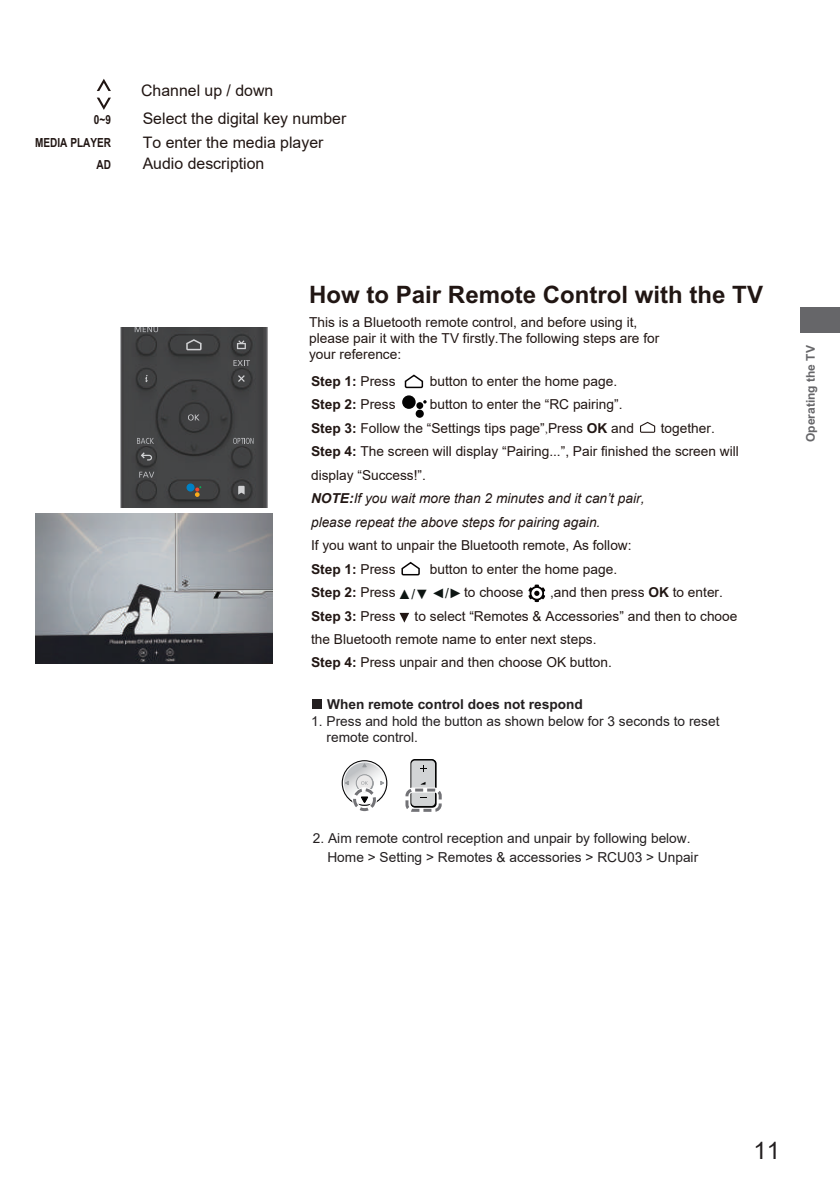
<style>
.page{position:relative;width:840px;height:1191px;background:#fff}
.page>*{position:absolute;margin:0;border:0;box-sizing:border-box;transform-origin:0 0}
.t1{font:700 24px "Arial";color:#211613}
.t2{font:24px "Arial";color:#231f20}
.t3{font:15.8px/23.8px "Arial";color:#211613}
.t4{font:13.6px/23.4px "Arial";color:#211613}
.t5{font:13.6px/16.4px "Arial";color:#231f20}
.t6{font:700 13.6px "Arial";color:#211613}
.t7{font:700 13.6px "Arial";color:#231f20}
.t8{font:13.6px "Arial";color:#0d1512}
.t9{font:700 12.6px "Arial";color:#211613;scale:.8 1}
.t10{font:700 12px "Arial";color:#666669}
.s1{font-weight:400}
.s2{font-weight:700}
.s3{font-family:"Adobe Song Std";font-weight:300}
.s4{font-weight:700;font-style:italic}
.s5{font-style:italic}
</style>
<div class="page">
<div style="left:800px;top:308px;width:39px;height:25px;background:#666669"></div>
<svg style="left:97px;top:79px;width:14px;height:12px"></svg>
<svg style="left:97px;top:98px;width:14px;height:12px"></svg>
<svg style="left:399px;top:613px;width:10px;height:9px"></svg>
<svg style="left:404px;top:374px;width:20px;height:15px"></svg>
<svg style="left:401px;top:561px;width:19px;height:15px"></svg>
<svg style="left:528px;top:584px;width:17px;height:18px"></svg>
<svg style="left:640px;top:422px;width:14px;height:11px"></svg>
<div style="left:402px;top:395px;width:13px;height:14px;background:#030303;border-radius:50%"></div>
<div style="left:415px;top:409px;width:8px;height:9px;background:#030303;border-radius:50%"></div>
<div style="left:416px;top:402px;width:7px;height:7px;background:#030303;border-radius:50%"></div>
<img style="left:35px;top:514px;width:237px;height:149px">
<img style="left:120px;top:327px;width:147px;height:181px">
<svg style="left:188px;top:414px;width:11px;height:6px"></svg>
<svg style="left:141px;top:452px;width:11px;height:8px"></svg>
<svg style="left:145px;top:375px;width:3px;height:7px"></svg>
<svg style="left:238px;top:375px;width:7px;height:7px"></svg>
<svg style="left:186px;top:339px;width:15px;height:11px"></svg>
<svg style="left:237px;top:340px;width:9px;height:9px"></svg>
<svg style="left:195px;top:486px;width:6px;height:11px"></svg>
<div style="left:186px;top:483px;width:8px;height:8px;background:#0081c5;border-radius:50%"></div>
<svg style="left:238px;top:486px;width:6px;height:8px"></svg>
<svg style="left:135px;top:327px;width:23px;height:5px"></svg>
<svg style="left:233px;top:360px;width:17px;height:6px"></svg>
<svg style="left:137px;top:438px;width:17px;height:6px"></svg>
<svg style="left:139px;top:472px;width:15px;height:5px"></svg>
<svg style="left:233px;top:438px;width:20px;height:6px"></svg>
<svg style="left:342px;top:760px;width:44px;height:45px"></svg>
<div style="left:342px;top:760px;width:45px;height:45px;border:1px solid #030303;border-radius:50%"></div>
<svg style="left:343px;top:762px;width:42px;height:42px"></svg>
<div style="left:343px;top:762px;width:42px;height:42px;border:1px solid #fff;border-radius:50%"></div>
<svg style="left:361px;top:763px;width:6px;height:4px"></svg>
<svg style="left:344px;top:780px;width:5px;height:5px"></svg>
<svg style="left:380px;top:780px;width:4px;height:5px"></svg>
<div style="left:356px;top:775px;width:17px;height:17px;border:1px solid #989b9e;border-radius:50%"></div>
<div style="left:356px;top:774px;width:16px;height:17px;background:#eae9e9;border-radius:50%"></div>
<div style="left:356px;top:774px;width:17px;height:17px;border:1px solid #989b9e;border-radius:50%"></div>
<svg style="left:361px;top:781px;width:7px;height:4px"></svg>
<div style="left:410px;top:759px;width:25px;height:48px;background:#8a8a8a;border-radius:4px"></div>
<div style="left:411px;top:759px;width:25px;height:49px;background:#030303;border-radius:4px"></div>
<div style="left:411px;top:760px;width:24px;height:46px;background:#d2d4d5;border-radius:4px"></div>
<svg style="left:360px;top:794px;width:8px;height:9px"></svg>
<div style="left:404px;top:787px;width:38px;height:26px;border:5px solid #fff;border-radius:6px"></div>
<div style="left:405px;top:788px;width:36px;height:24px;border:3px dashed #727276;border-radius:6px"></div>
<div style="left:352px;top:787px;width:25px;height:25px;border:5px solid #fff;border-radius:50%"></div>
<div style="left:353px;top:788px;width:23px;height:23px;border:3px dashed #727276;border-radius:50%"></div>
<div style="left:312px;top:699px;width:9px;height:10px;background:#231f20"></div>
<p class="t9" style="left:94px;top:113px;width:23px">0~9</p>
<p class="t9" style="left:96px;top:157px;width:20px">AD</p>
<p class="t9" style="left:35px;top:135px;width:96px">MEDIA PLAYER</p>
<p class="t3" style="left:141px;top:78px;width:134px">Channel up / down</p>
<p class="t3" style="left:143px;top:107px;width:205px">Select the digital key number<br>To enter the media player</p>
<p class="t3" style="left:143px;top:151px;width:123px">Audio description</p>
<h1 class="t1" style="left:309px;top:280px;width:455px">How to Pair Remote Control with the TV</h1>
<p class="t4" style="left:309px;top:313px;width:351px;line-height:16.4px">This is a Bluetooth remote control, and before using it, please pair it with the TV firstly.The following steps are for your reference:</p>
<p class="t6" style="left:311px;top:373px;width:86px">Step 1: <span class="s1">Press</span></p>
<p class="t4" style="left:429px;top:369px;width:189px">button to enter the home page.</p>
<p class="t6" style="left:311px;top:396px;width:86px">Step 2: <span class="s1">Press</span></p>
<p class="t4" style="left:311px;top:393px;width:324px;text-indent:119px">button to enter the “RC pairing”.<br><span class="s2">Step 3:</span> Follow the “Settings tips page”<span class="s3">,</span>Press <span class="s2">OK</span> and</p>
<p class="t4" style="left:311px;top:416px;width:429px;text-indent:349px">together.<br><span class="s2">Step 4:</span> The screen will display “Pairing...”, Pair finished the screen will display “Success!”.<br><span class="s4">NOTE:</span><span class="s5">If you wait more than 2 minutes and it can’t pair,<br>please repeat the above steps for pairing again.</span></p>
<p class="t4" style="left:311px;top:533px;width:322px">If you want to unpair the Bluetooth remote, As follow:<br><span class="s2">Step 1:</span> Press</p>
<p class="t4" style="left:429px;top:557px;width:189px">button to enter the home page.</p>
<p class="t6" style="left:311px;top:584px;width:86px">Step 2: <span class="s1">Press</span></p>
<p class="t4" style="left:464px;top:580px;width:61px">to choose</p>
<p class="t4" style="left:550px;top:580px;width:174px">,and then press <span class="s2">OK</span> to enter.</p>
<p class="t6" style="left:311px;top:608px;width:86px">Step 3: <span class="s1">Press</span></p>
<p class="t8" style="left:397px;top:584px;width:66px">▲/▼ ◄/►</p>
<p class="t4" style="left:311px;top:604px;width:427px;text-indent:103px">to select “Remotes &amp; Accessories” and then to chooe the Bluetooth remote name to enter next steps.<br><span class="s2">Step 4:</span> Press unpair and then choose OK button.</p>
<p class="t7" style="left:327px;top:696px;width:257px">When remote control does not respond</p>
<p class="t5" style="left:326px;top:712px;width:394px;text-indent:-15px">1. Press and hold the button as shown below for 3 seconds to reset remote control.</p>
<p class="t5" style="left:313px;top:830px;width:379px">2. Aim remote control reception and unpair by following below.</p>
<p class="t5" style="left:327px;top:848px;width:372px">Home &gt; Setting &gt; Remotes &amp; accessories &gt; RCU03 &gt; Unpair</p>
<p class="t10" style="left:803px;top:442px;width:98px;rotate:-90deg">Operating the TV</p>
<h1 class="t2" style="left:753px;top:1134px;width:28px">11</h1>
</div>
